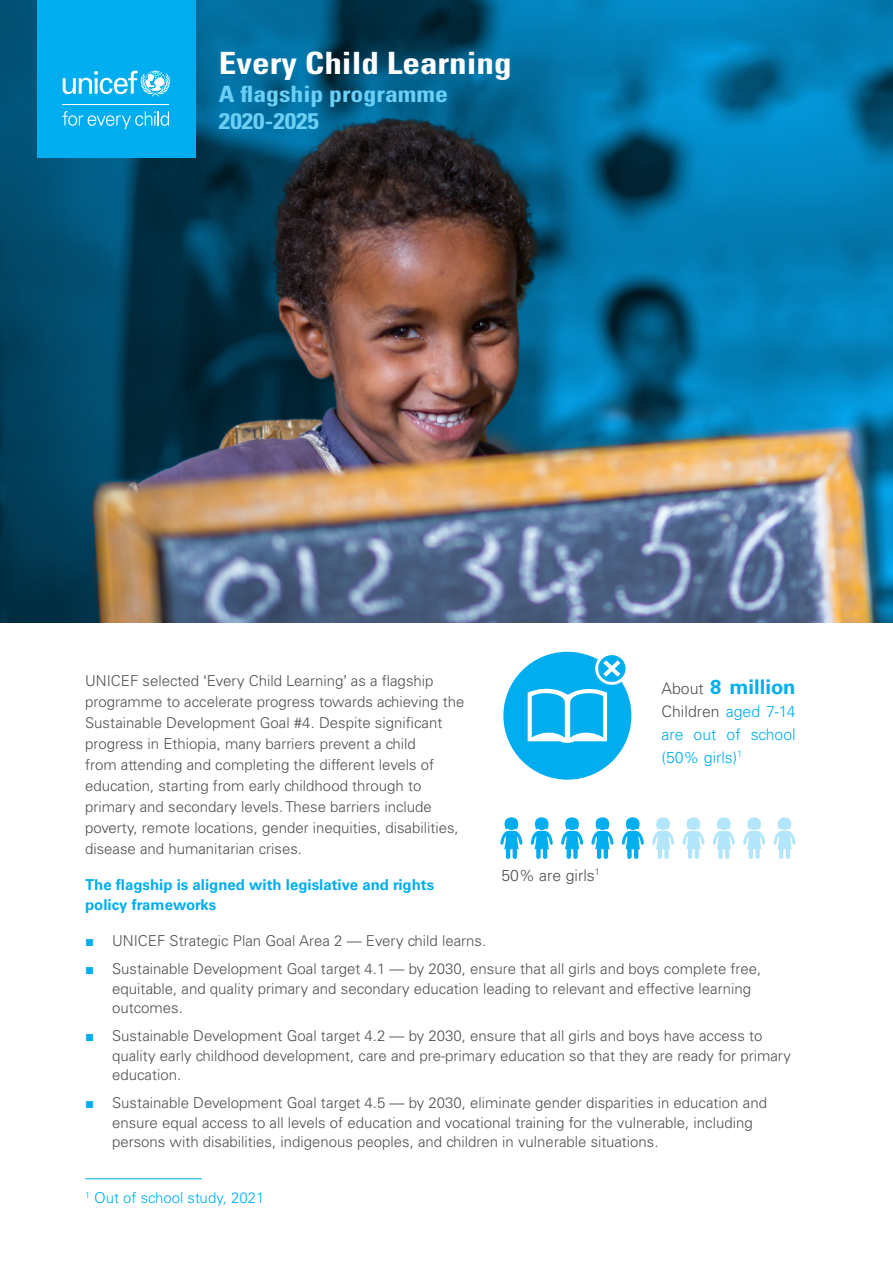
<style>
.page{position:relative;width:893px;height:1263px;background:#fff}
.page>*{position:absolute;margin:0;border:0;box-sizing:border-box;transform-origin:0 0}
.t1{font:700 condensed 30.75px "Univers LT Std";color:#fff;scale:1.14 1}
.t2{font:700 condensed 22.5px "Univers LT Std";color:#6bcff6;scale:1.14 1}
.t3{font:700 20.1px "Univers LT Std";color:#00aeef}
.t4{font:300 15.9px/23.1px "Univers LT Std";color:#00aeef;text-align:justify}
.t5{font:300 15.9px "Univers LT Std";color:#515151}
.List_Paragraph{font:300 15px/21px "Univers LT Std";color:#515151}
.t6{font:700 15px/19.5px "Univers LT Std";color:#00aeef}
.t7{font:300 15px "Univers LT Std";color:#00aeef}
.s1{font-family:"Microsoft Sans Serif";font-weight:400}
.s2{font-family:"Arial";font-weight:400;color:#00aeef}
.s3{font-weight:300;font-size:15.9px;color:#515151}
.s4{color:#515151}
</style>
<div class="page">
<img style="left:0;top:0;width:893px;height:623px">
<hr style="left:85px;top:1178px;width:117px;height:1px;background:#00aeef">
<div style="left:37px;top:0;width:159px;height:158px;background:#00aeef"></div>
<svg style="left:63px;top:71px;width:107px;height:26px"></svg>
<hr style="left:63px;top:104px;width:106px;height:1px;background:#fff">
<svg style="left:62px;top:111px;width:107px;height:18px"></svg>
<div style="left:503px;top:652px;width:128px;height:128px;background:#00aeef;border-radius:50%"></div>
<svg style="left:528px;top:688px;width:79px;height:55px"></svg>
<svg style="left:597px;top:654px;width:30px;height:29px"></svg>
<div style="left:595px;top:652px;width:33px;height:33px;border:3px solid #fff;border-radius:50%"></div>
<svg style="left:603px;top:660px;width:17px;height:17px"></svg>
<svg style="left:500px;top:817px;width:22px;height:42px"></svg>
<svg style="left:652px;top:817px;width:22px;height:42px"></svg>
<svg style="left:561px;top:817px;width:22px;height:42px"></svg>
<svg style="left:713px;top:817px;width:22px;height:42px"></svg>
<svg style="left:531px;top:817px;width:22px;height:42px"></svg>
<svg style="left:682px;top:817px;width:23px;height:42px"></svg>
<svg style="left:591px;top:817px;width:23px;height:42px"></svg>
<svg style="left:743px;top:817px;width:22px;height:42px"></svg>
<svg style="left:622px;top:817px;width:22px;height:42px"></svg>
<svg style="left:773px;top:817px;width:23px;height:42px"></svg>
<p class="t1" style="left:219px;top:44px;width:258px">Every Child Learning</p>
<p class="t2" style="left:219px;top:80px;width:202px">A flagship programme</p>
<p class="t2" style="left:219px;top:108px;width:89px">2020-2025</p>
<p class="List_Paragraph" style="left:85px;top:670px;width:381px">UNICEF selected <span class="s1">‘</span>Every Child Learning<span class="s1">’</span> as a flagship programme to accelerate progress towards achieving the Sustainable Development Goal #4. Despite significant progress in Ethiopia, many barriers prevent a child<br>from attending and completing the different levels of education, starting from early childhood through to primary and secondary levels. These barriers include poverty, remote locations, gender inequities, disabilities, disease and humanitarian crises.</p>
<p class="t6" style="left:85px;top:875px;width:351px">The flagship is aligned with legislative and rights policy frameworks</p>
<p class="List_Paragraph" style="left:85px;top:930px;width:403px"><span class="s2">■</span> UNICEF Strategic Plan Goal Area 2 — Every child learns.</p>
<p class="List_Paragraph" style="left:112px;top:959px;width:651px;line-height:19.5px;text-indent:-27px"><span class="s2">■</span> Sustainable Development Goal target 4.1 — by 2030, ensure that all girls and boys complete free, equitable, and quality primary and secondary education leading to relevant and effective learning outcomes.</p>
<p class="List_Paragraph" style="left:112px;top:1026px;width:680px;line-height:19.5px;text-indent:-27px"><span class="s2">■</span> Sustainable Development Goal target 4.2 — by 2030, ensure that all girls and boys have access to quality early childhood development, care and pre-primary education so that they are ready for primary education.</p>
<p class="List_Paragraph" style="left:112px;top:1093px;width:656px;line-height:19.5px;text-indent:-27px"><span class="s2">■</span> Sustainable Development Goal target 4.5 — by 2030, eliminate gender disparities in education and ensure equal access to all levels of education and vocational training for the vulnerable, including persons with disabilities, indigenous peoples, and children in vulnerable situations.</p>
<p class="t3" style="left:662px;top:675px;width:136px"><span class="s3">About</span> 8 million</p>
<p class="t4" style="left:662px;top:699px;width:136px"><span class="s4">Children</span> aged 7-14 are out of school (50% girls)<sup>1</sup></p>
<p class="t5" style="left:501px;top:865px;width:100px">50% are girls<sup>1</sup></p>
<p class="t7" style="left:85px;top:1188px;width:181px"><sup>1</sup> Out of school study, 2021</p>
</div>
